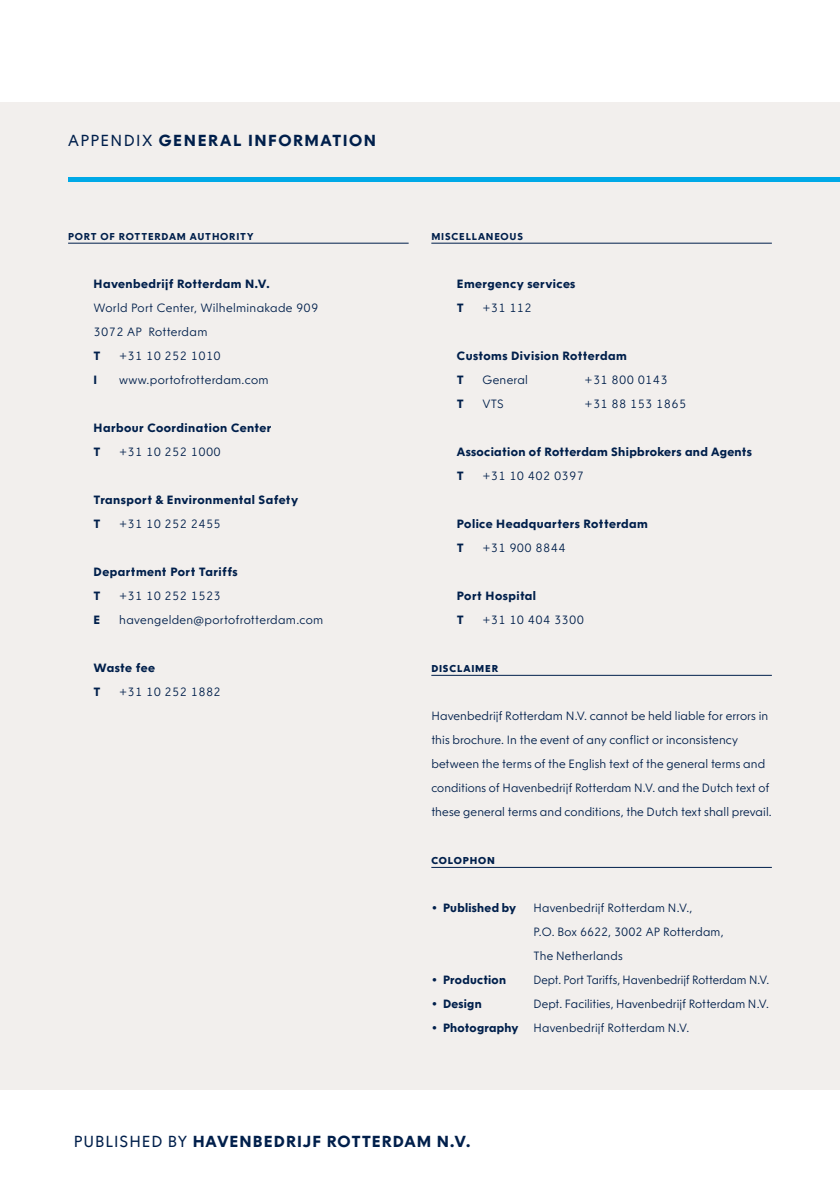
<style>
.page{position:relative;width:840px;height:1191px;background:#fff}
.page>*{position:absolute;margin:0;border:0;box-sizing:border-box;transform-origin:0 0}
.t1{font:700 16px "NLRTM";letter-spacing:.065em;color:#001f4b}
.t2{font:700 16px "NLRTM";letter-spacing:.095em;color:#001f4b}
.t3{font:300 12px/24px "NLRTM";letter-spacing:.01em;color:#001f4b}
.t4{font:700 12px/24px "NLRTM";letter-spacing:.035em;color:#001f4b}
.t5{font:300 12px "NLRTM";letter-spacing:.01em;color:#001f4b;scale:.96 1}
.t6{font:700 10px "NLRTM";letter-spacing:.08em;color:#001f4b}
.t7{font:800 10px "NLRTM";letter-spacing:.08em;color:#001f4b}
.s1{font-weight:400}
.s2{font-weight:700}
</style>
<div class="page">
<div style="left:0;top:102px;width:839px;height:987px;background:#f2efed"></div>
<hr style="left:68px;top:177px;width:771px;height:4px;background:#00a9e7">
<hr style="left:68px;top:243px;width:340px;height:1px;background:#001f4b">
<hr style="left:431px;top:243px;width:340px;height:1px;background:#001f4b">
<hr style="left:431px;top:675px;width:340px;height:1px;background:#001f4b">
<hr style="left:431px;top:867px;width:340px;height:1px;background:#001f4b">
<h1 class="t2" style="left:68px;top:130px;width:309px"><span class="s1">APPENDIX</span> GENERAL INFORMATION</h1>
<p class="t6" style="left:68px;top:230px;width:187px">PORT OF ROTTERDAM AUTHORITY</p>
<p class="t4" style="left:94px;top:272px;width:177px">Havenbedrijf Rotterdam N.V.</p>
<p class="t3" style="left:94px;top:296px;width:226px">World Port Center, Wilhelminakade 909<br>3072 AP Rotterdam</p>
<p class="t4" style="left:94px;top:344px;width:9px">T</p>
<p class="t3" style="left:119px;top:344px;width:103px">+31 10 252 1010</p>
<p class="t4" style="left:94px;top:368px;width:5px">I</p>
<p class="t3" style="left:119px;top:368px;width:151px">www.portofrotterdam.com</p>
<p class="t4" style="left:94px;top:416px;width:179px">Harbour Coordination Center<br>T</p>
<p class="t3" style="left:119px;top:440px;width:103px">+31 10 252 1000</p>
<p class="t4" style="left:94px;top:488px;width:206px">Transport &amp; Environmental Safety<br>T</p>
<p class="t3" style="left:119px;top:512px;width:103px">+31 10 252 2455</p>
<p class="t4" style="left:94px;top:560px;width:145px">Department Port Tariffs<br>T</p>
<p class="t3" style="left:119px;top:584px;width:103px">+31 10 252 1523</p>
<p class="t4" style="left:94px;top:608px;width:8px">E</p>
<p class="t3" style="left:119px;top:608px;width:205px">havengelden@portofrotterdam.com</p>
<p class="t4" style="left:94px;top:656px;width:63px">Waste fee<br>T</p>
<p class="t3" style="left:119px;top:680px;width:103px">+31 10 252 1882</p>
<p class="t6" style="left:431px;top:230px;width:93px">MISCELLANEOUS</p>
<p class="t4" style="left:456px;top:272px;width:120px">Emergency services<br>T</p>
<p class="t3" style="left:482px;top:296px;width:51px">+31 112</p>
<p class="t4" style="left:456px;top:344px;width:171px">Customs Division Rotterdam<br>T</p>
<p class="t3" style="left:482px;top:368px;width:47px">General</p>
<p class="t3" style="left:584px;top:368px;width:85px">+31 800 0143</p>
<p class="t4" style="left:456px;top:392px;width:9px">T</p>
<p class="t3" style="left:482px;top:392px;width:23px">VTS</p>
<p class="t3" style="left:584px;top:392px;width:103px">+31 88 153 1865</p>
<p class="t4" style="left:456px;top:440px;width:296px">Association of Rotterdam Shipbrokers and Agents<br>T</p>
<p class="t3" style="left:482px;top:464px;width:103px">+31 10 402 0397</p>
<p class="t4" style="left:456px;top:512px;width:192px">Police Headquarters Rotterdam<br>T</p>
<p class="t3" style="left:482px;top:536px;width:85px">+31 900 8844</p>
<p class="t4" style="left:456px;top:584px;width:81px">Port Hospital<br>T</p>
<p class="t3" style="left:482px;top:608px;width:103px">+31 10 404 3300</p>
<p class="t7" style="left:431px;top:662px;width:68px">DISCLAIMER</p>
<p class="t3" style="left:431px;top:704px;width:342px">Havenbedrijf Rotterdam N.V. cannot be held liable for errors in this brochure. In the event of any conflict or inconsistency between the terms of the English text of the general terms and conditions of Havenbedrijf Rotterdam N.V. and the Dutch text of these general terms and conditions, the Dutch text shall prevail.</p>
<p class="t7" style="left:431px;top:854px;width:65px">COLOPHON</p>
<p class="t4" style="left:431px;top:896px;width:86px">• Published by</p>
<p class="t3" style="left:533px;top:896px;width:191px">Havenbedrijf Rotterdam N.V.,<br>P.O. Box 6622, 3002 AP Rotterdam,<br>The Netherlands</p>
<p class="t4" style="left:431px;top:968px;width:76px">• Production</p>
<p class="t5" style="left:533px;top:973px;width:247px">Dept. Port Tariffs, Havenbedrijf Rotterdam N.V.</p>
<p class="t4" style="left:431px;top:992px;width:52px">• Design</p>
<p class="t3" style="left:533px;top:992px;width:237px">Dept. Facilities, Havenbedrijf Rotterdam N.V.</p>
<p class="t3" style="left:431px;top:1016px;width:259px"><span class="s2">• Photography</span> Havenbedrijf Rotterdam N.V.</p>
<h1 class="t1" style="left:74px;top:1131px;width:398px"><span class="s1">PUBLISHED BY</span> HAVENBEDRIJF ROTTERDAM N.V.</h1>
</div>
